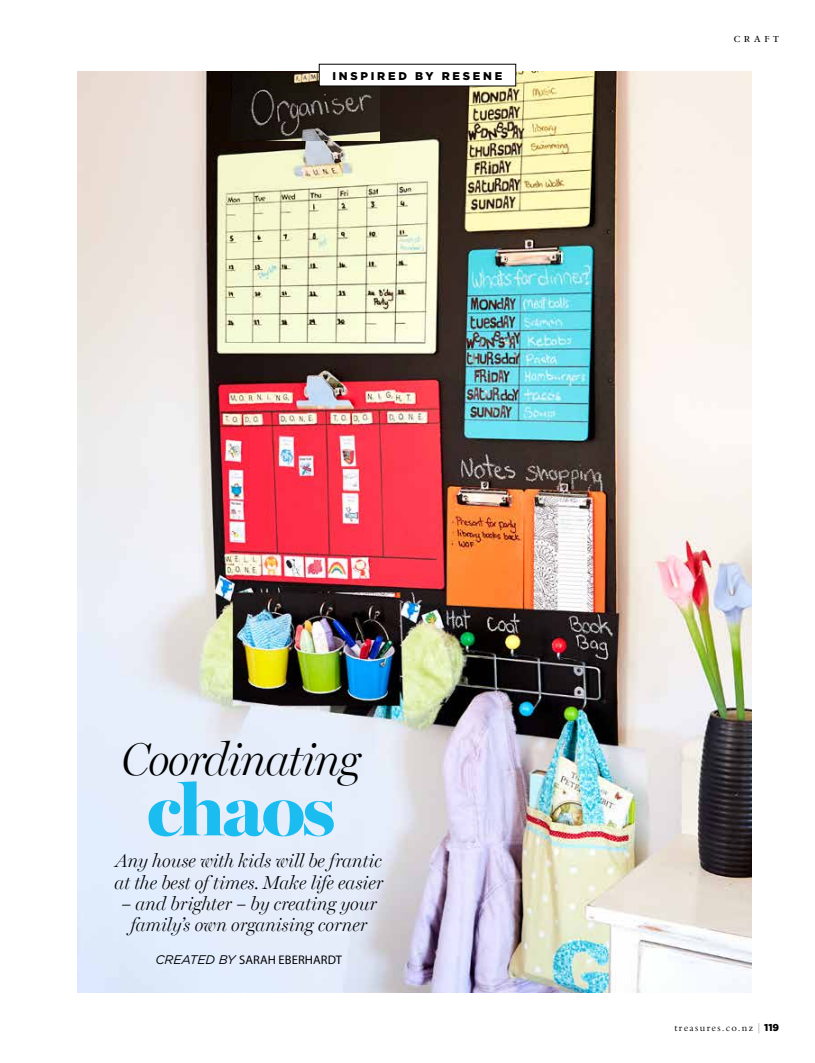
<style>
.page{position:relative;width:815px;height:1063px;background:#fff}
.page>*{position:absolute;margin:0;border:0;box-sizing:border-box;transform-origin:0 0}
.t1{font:900 72.38px "Miller Banner";letter-spacing:-.035em;color:#1bbcef}
.t2{font:italic 300 45.88px "Miller Display";letter-spacing:-.03em;color:#000}
.t3{font:italic 300 18.75px/21.2px "Miller Display";color:#000}
.t4{font:13.75px "Bembo Expert";letter-spacing:.25em;color:#000}
.t5{font:12.5px "Myriad Pro";letter-spacing:.01em;color:#000}
.t6{font:900 11.25px "Gotham";letter-spacing:.245em;color:#000}
.t7{font:10.62px "Bembo";letter-spacing:.125em;color:#000}
.s1{font-family:"Gotham";font-style:italic}
.s2{font-family:"Gotham";font-weight:100;font-size:11.25px}
.s3{font-family:"Gotham";font-weight:900;font-size:10px}
</style>
<div class="page">
<img style="left:78px;top:72px;width:673px;height:920px">
<img style="left:232px;top:73px;width:148px;height:68px">
<div style="left:319px;top:64px;width:197px;height:22px;background:#fff"></div>
<p class="t6" style="left:332px;top:68px;width:172px">INSPIRED BY RESENE</p>
<p class="t4" style="left:733px;top:32px;width:47px">craft</p>
<h2 class="t2" style="left:122px;top:732px;width:240px">Coordinating</h2>
<h1 class="t1" style="left:147px;top:766px;width:189px">chaos</h1>
<p class="t3" style="left:115px;top:850px;width:270px">Any house with kids will be frantic at the best of times. Make life easier</p>
<p class="t3" style="left:121px;top:893px;width:257px;text-align:center">– and brighter – by creating your family’s own organising corner</p>
<p class="t5" style="left:156px;top:952px;width:188px"><span class="s1">CREATED BY</span> SARAH EBERHARDT</p>
<p class="t7" style="left:674px;top:1022px;width:106px">treasures.co.nz <span class="s2">|</span> <span class="s3">119</span></p>
</div>
